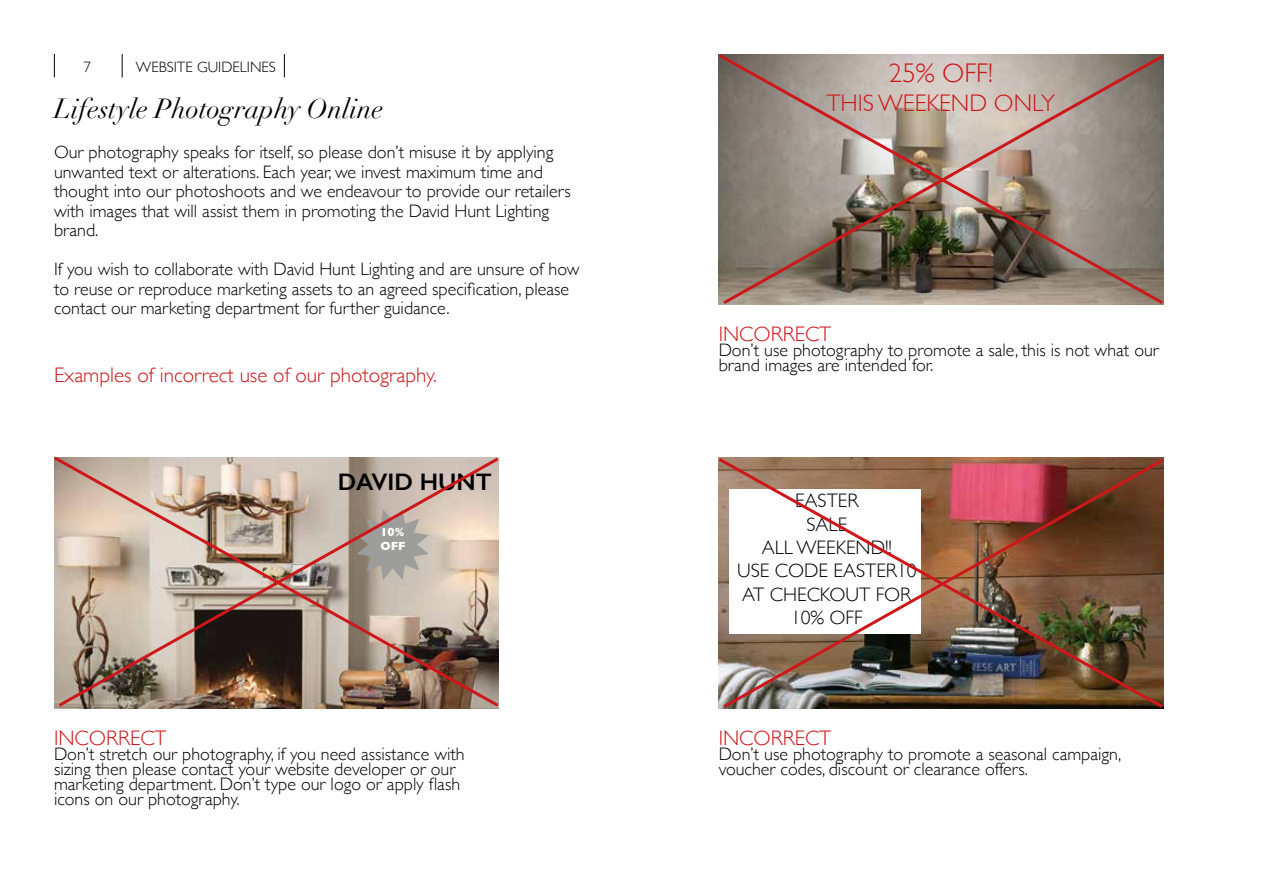
<style>
.page{position:relative;width:1263px;height:893px;background:#fff}
.page>*{position:absolute;margin:0;border:0;box-sizing:border-box;transform-origin:0 0}
.t1{font:italic 27px "Didot";color:#000}
.t2{font:300 27px "Gill Sans";color:#cd171a}
.t3{font:300 24px "Gill Sans";color:#cd171a}
.t4{font:600 24px "Gill Sans";color:#000}
.t5{font:300 21px "Gill Sans";color:#cd171a}
.t6{font:300 19.5px/23.4px "Gill Sans";color:#000;text-align:center}
.t7{font:300 18px/19.5px "Gill Sans";color:#000}
.t8{font:300 15px "Gill Sans";color:#000}
.t9{font:700 12px/14.4px "Gill Sans";color:#fff}
</style>
<div class="page">
<svg style="left:284px;top:54px;width:1px;height:23px"></svg>
<svg style="left:54px;top:54px;width:1px;height:23px"></svg>
<svg style="left:122px;top:54px;width:1px;height:23px"></svg>
<img style="left:54px;top:456px;width:445px;height:253px">
<img style="left:718px;top:457px;width:446px;height:252px">
<img style="left:718px;top:54px;width:446px;height:251px">
<p class="t8" style="left:84px;top:58px;width:9px">7</p>
<p class="t8" style="left:136px;top:58px;width:141px">WEBSITE GUIDELINES</p>
<h1 class="t1" style="left:54px;top:92px;width:331px">Lifestyle Photography Online</h1>
<p class="t7" style="left:54px;top:143px;width:518px">Our photography speaks for itself, so please don’t misuse it by applying unwanted text or alterations. Each year, we invest maximum time and thought into our photoshoots and we endeavour to provide our retailers with images that will assist them in promoting the David Hunt Lighting brand.</p>
<p class="t7" style="left:54px;top:259px;width:527px">If you wish to collaborate with David Hunt Lighting and are unsure of how to reuse or reproduce marketing assets to an agreed specification, please contact our marketing department for further guidance.</p>
<p class="t5" style="left:54px;top:363px;width:384px">Examples of incorrect use of our photography.</p>
<h2 class="t4" style="left:338px;top:468px;width:155px">DAVID HUNT</h2>
<p class="t9" style="left:380px;top:525px;width:27px">10%<br>OFF</p>
<p class="t5" style="left:54px;top:726px;width:114px">INCORRECT</p>
<p class="t7" style="left:54px;top:746px;width:412px;line-height:15px">Don’t stretch our photography, if you need assistance with sizing then please contact your website developer or our marketing department. Don’t type our logo or apply flash icons on our photography.</p>
<h1 class="t2" style="left:889px;top:58px;width:106px">25% OFF!</h1>
<h2 class="t3" style="left:827px;top:89px;width:230px">THIS WEEKEND ONLY</h2>
<p class="t5" style="left:719px;top:322px;width:114px">INCORRECT</p>
<p class="t7" style="left:719px;top:343px;width:442px;line-height:15px">Don’t use photography to promote a sale, this is not what our brand images are intended for.</p>
<p class="t6" style="left:737px;top:489px;width:181px">EASTER<br>SALE<br>ALL WEEKEND!!<br>USE CODE EASTER10<br>AT CHECKOUT FOR<br>10% OFF</p>
<p class="t5" style="left:719px;top:726px;width:114px">INCORRECT</p>
<p class="t7" style="left:719px;top:746px;width:404px;line-height:15px">Don’t use photography to promote a seasonal campaign, voucher codes, discount or clearance offers.</p>
</div>
